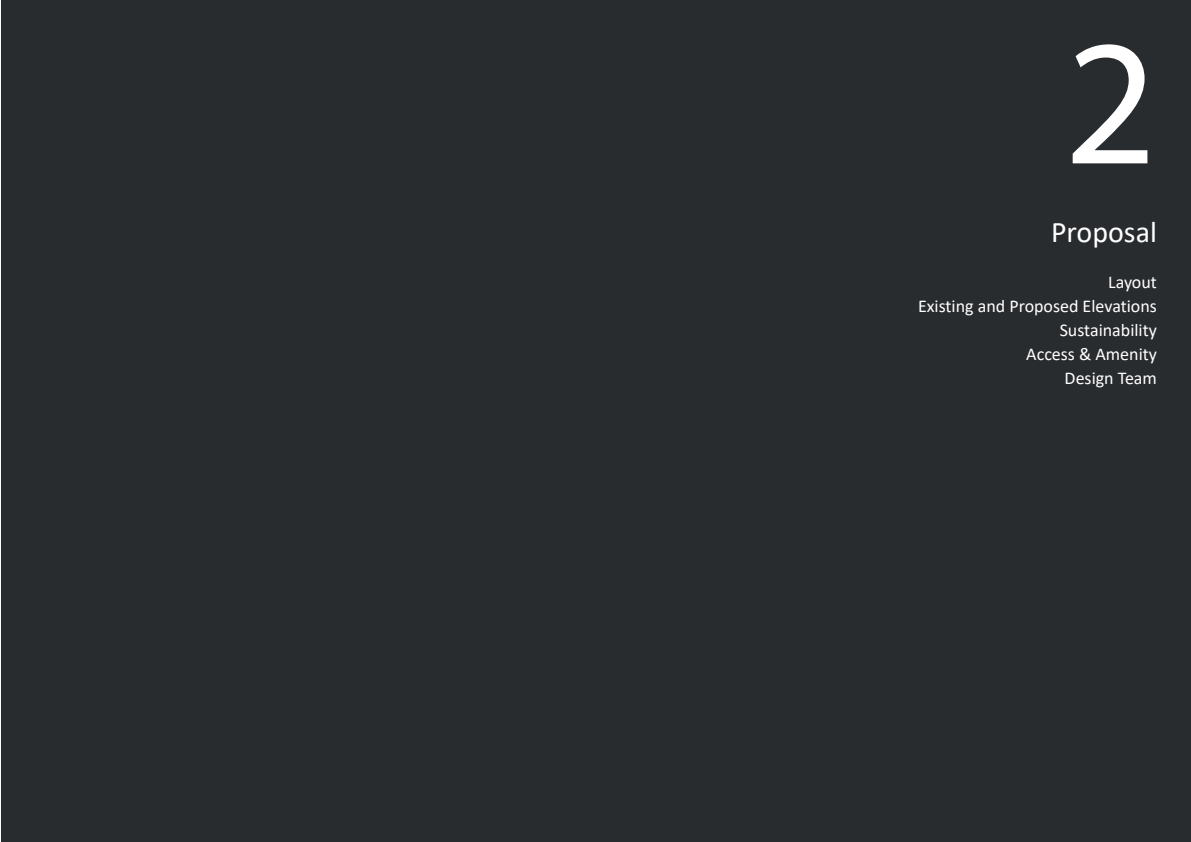
<style>
.page{position:relative;width:1191px;height:842px;background:#fff}
.page>*{position:absolute;margin:0;border:0;box-sizing:border-box;transform-origin:0 0}
._1__Cover_Title{font:180px "Myriad Pro";color:#fff}
._2__Page_Title{font:30px "Calibri";color:#fff}
._1__Contents{font:18px "Calibri";color:#fff}
</style>
<div class="page">
<div style="left:1px;top:0;width:1189px;height:841px;background:#292c2f"></div>
<p class="_1__Cover_Title" style="left:1064px;top:-8px;width:94px">2</p>
<p class="_2__Page_Title" style="left:1051px;top:211px;width:107px">Proposal</p>
<p class="_1__Contents" style="left:1108px;top:269px;width:50px">Layout</p>
<p class="_1__Contents" style="left:918px;top:293px;width:240px">Existing and Proposed Elevations</p>
<p class="_1__Contents" style="left:1059px;top:317px;width:99px">Sustainability</p>
<p class="_1__Contents" style="left:1026px;top:341px;width:132px">Access &amp; Amenity</p>
<p class="_1__Contents" style="left:1064px;top:365px;width:94px">Design Team</p>
</div>
